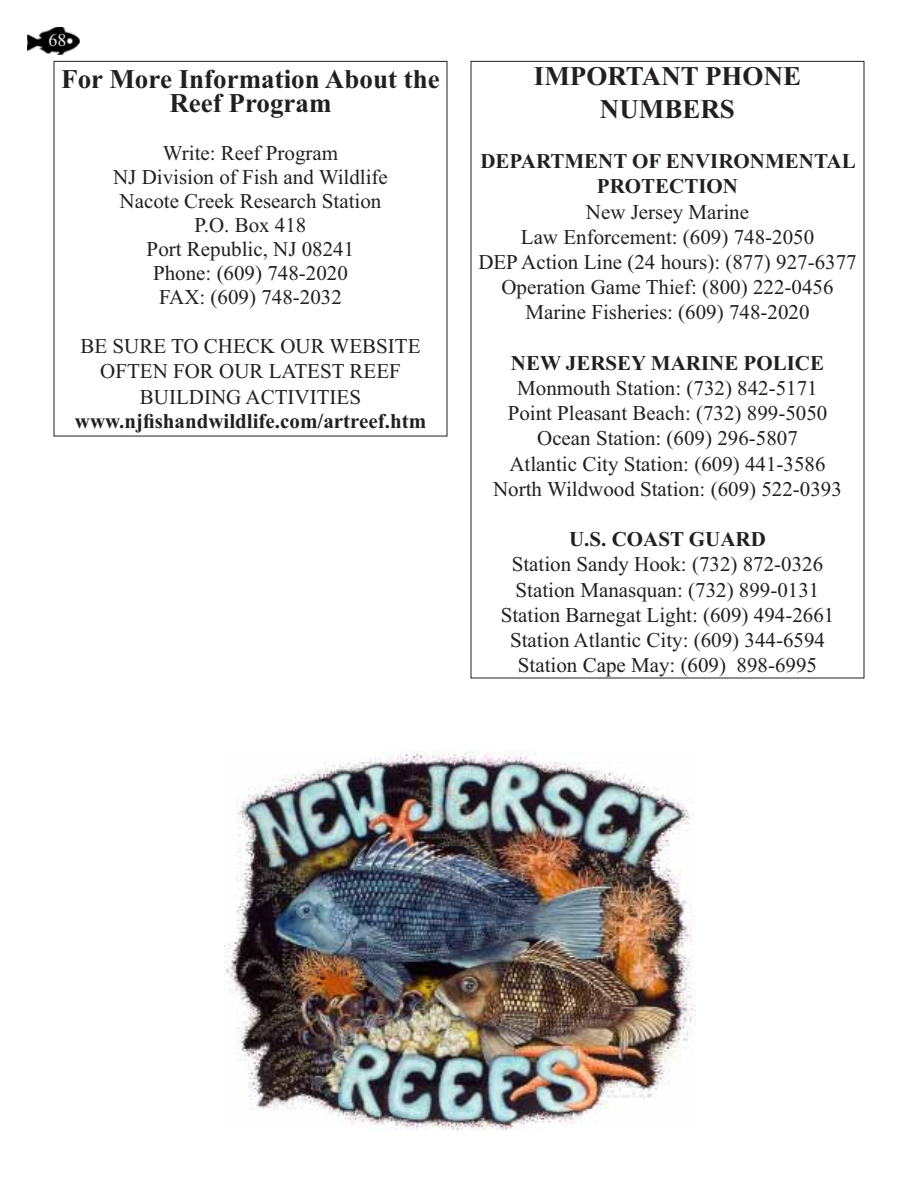
<style>
.page{position:relative;width:918px;height:1188px;background:#fff}
.page>*{position:absolute;margin:0;border:0;box-sizing:border-box;transform-origin:0 0}
.t1{font:700 27px/24px "Times New Roman";color:#231f20;text-align:center}
.t2{font:21px/25.2px "Times New Roman";color:#231f20;text-align:center}
.t3{font:700 21px/25.2px "Times New Roman";color:#231f20;text-align:center}
.t4{font:18px "Times New Roman";color:#e9eaeb}
</style>
<div class="page">
<img style="left:27px;top:27px;width:53px;height:27px">
<img style="left:225px;top:751px;width:470px;height:378px">
<p class="t4" style="left:48px;top:33px;width:19px">68</p>
<p class="t1" style="left:61px;top:70px;width:380px">For More Information About the<br>Reef Program</p>
<p class="t2" style="left:113px;top:143px;width:276px;line-height:24px">Write: Reef Program<br>NJ Division of Fish and Wildlife<br>Nacote Creek Research Station<br>P.O. Box 418<br>Port Republic, NJ 08241<br>Phone: (609) 748-2020<br>FAX: (609) 748-2032</p>
<p class="t2" style="left:80px;top:336px;width:342px">BE SURE TO CHECK OUR WEBSITE<br>OFTEN FOR OUR LATEST REEF<br>BUILDING ACTIVITIES</p>
<p class="t3" style="left:75px;top:410px;width:353px">www.njfishandwildlife.com/artreef.htm</p>
<p class="t1" style="left:534px;top:63px;width:269px;line-height:32.4px">IMPORTANT PHONE<br>NUMBERS</p>
<p class="t3" style="left:480px;top:151px;width:377px">DEPARTMENT OF ENVIRONMENTAL<br>PROTECTION</p>
<p class="t2" style="left:478px;top:201px;width:380px">New Jersey Marine<br>Law Enforcement: (609) 748-2050<br>DEP Action Line (24 hours): (877) 927-6377<br>Operation Game Thief: (800) 222-0456<br>Marine Fisheries: (609) 748-2020</p>
<p class="t3" style="left:511px;top:353px;width:315px">NEW JERSEY MARINE POLICE</p>
<p class="t2" style="left:493px;top:377px;width:350px">Monmouth Station: (732) 842-5171<br>Point Pleasant Beach: (732) 899-5050<br>Ocean Station: (609) 296-5807<br>Atlantic City Station: (609) 441-3586<br>North Wildwood Station: (609) 522-0393</p>
<p class="t3" style="left:569px;top:529px;width:198px">U.S. COAST GUARD</p>
<p class="t2" style="left:501px;top:554px;width:335px">Station Sandy Hook: (732) 872-0326<br>Station Manasquan: (732) 899-0131<br>Station Barnegat Light: (609) 494-2661<br>Station Atlantic City: (609) 344-6594<br>Station Cape May: (609) 898-6995</p>
</div>
